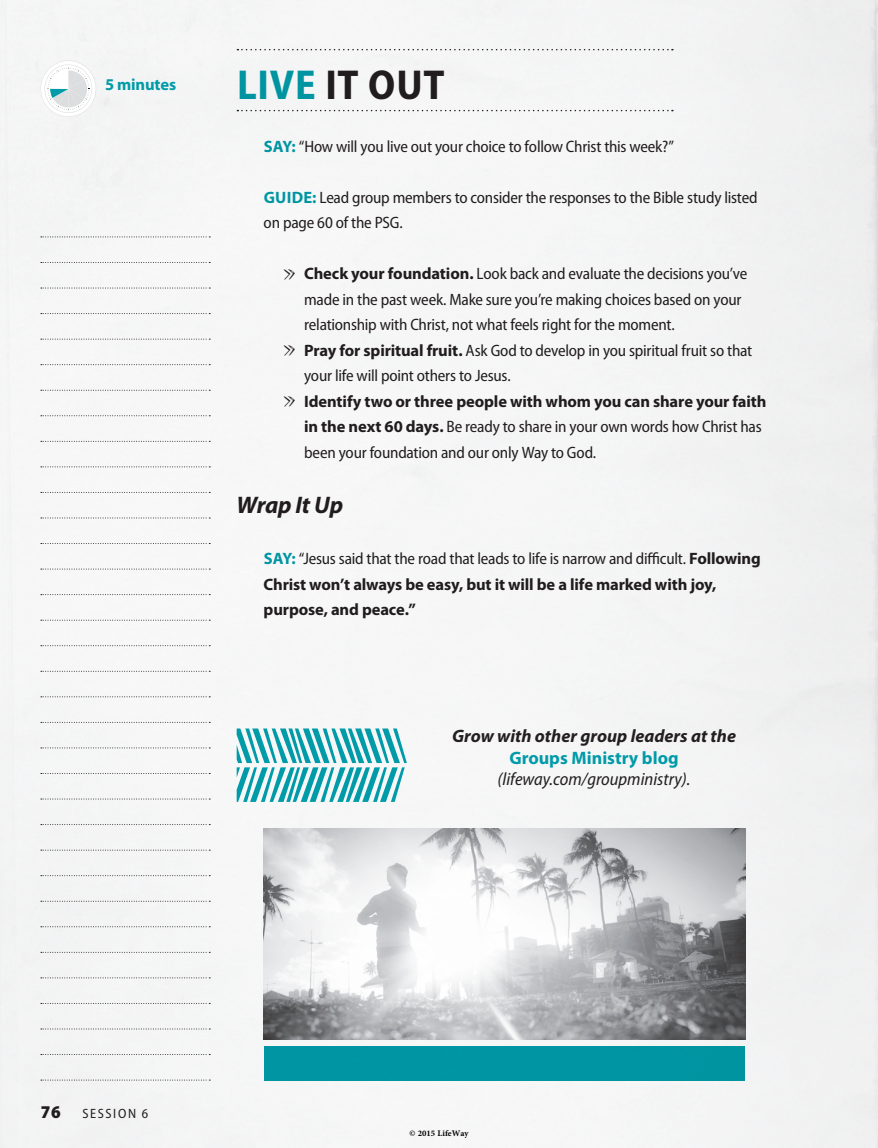
<style>
.page{position:relative;width:878px;height:1148px;background:#f5f5f6}
.page>*{position:absolute;margin:0;border:0;box-sizing:border-box;transform-origin:0 0}
.t1{font:700 semi-condensed 42px "Myriad Pro";letter-spacing:.02em;color:#231f20}
.t2{font:italic 700 24px "Myriad Pro";letter-spacing:-.01em;color:#231f20}
.t3{font:italic 700 18px "Myriad Pro";color:#231f20}
.t4{font:italic semi-condensed 18px "Myriad Pro";color:#231f20}
.t5{font:700 18px "Myriad Pro";color:#009ba8}
.t6{font:900 semi-condensed 18px "Myriad Pro";color:#231f20}
.t7{font:semi-condensed 16.5px/25.5px "Myriad Pro";letter-spacing:-.015em;color:#231f20}
.t8{font:700 16.5px/25.5px "Myriad Pro";letter-spacing:-.01em;color:#231f20}
.t9{font:700 16.5px "Myriad Pro";letter-spacing:-.01em;color:#009ba8}
.t10{font:semi-condensed 13.5px "Myriad Pro";letter-spacing:.12em;color:#231f20}
.t11{font:700 12px "Adobe Arabic";color:#000}
.s1{color:#009ba8}
.s2{font-weight:700;font-stretch:normal;color:#009ba8}
.s3{font-weight:700;font-stretch:normal}
.s4{font-weight:400;font-stretch:semi-condensed}
</style>
<div class="page">
<svg style="left:41px;top:236px;width:169px;height:1px"></svg>
<svg style="left:41px;top:262px;width:169px;height:1px"></svg>
<svg style="left:41px;top:288px;width:169px;height:1px"></svg>
<svg style="left:41px;top:313px;width:169px;height:1px"></svg>
<svg style="left:41px;top:339px;width:169px;height:1px"></svg>
<svg style="left:41px;top:364px;width:169px;height:1px"></svg>
<svg style="left:41px;top:390px;width:169px;height:1px"></svg>
<svg style="left:41px;top:415px;width:169px;height:1px"></svg>
<svg style="left:41px;top:441px;width:169px;height:1px"></svg>
<svg style="left:41px;top:466px;width:169px;height:1px"></svg>
<svg style="left:41px;top:492px;width:169px;height:1px"></svg>
<svg style="left:41px;top:517px;width:169px;height:1px"></svg>
<svg style="left:41px;top:543px;width:169px;height:1px"></svg>
<svg style="left:41px;top:568px;width:169px;height:1px"></svg>
<svg style="left:41px;top:594px;width:169px;height:1px"></svg>
<svg style="left:41px;top:620px;width:169px;height:1px"></svg>
<svg style="left:41px;top:645px;width:169px;height:1px"></svg>
<svg style="left:41px;top:671px;width:169px;height:1px"></svg>
<svg style="left:41px;top:696px;width:169px;height:1px"></svg>
<svg style="left:41px;top:722px;width:169px;height:1px"></svg>
<svg style="left:41px;top:747px;width:169px;height:1px"></svg>
<svg style="left:41px;top:773px;width:169px;height:1px"></svg>
<svg style="left:41px;top:798px;width:169px;height:1px"></svg>
<svg style="left:41px;top:824px;width:169px;height:1px"></svg>
<svg style="left:41px;top:849px;width:169px;height:1px"></svg>
<svg style="left:41px;top:875px;width:169px;height:1px"></svg>
<svg style="left:41px;top:900px;width:169px;height:1px"></svg>
<svg style="left:41px;top:926px;width:169px;height:1px"></svg>
<svg style="left:41px;top:952px;width:169px;height:1px"></svg>
<svg style="left:41px;top:977px;width:169px;height:1px"></svg>
<svg style="left:41px;top:1003px;width:169px;height:1px"></svg>
<svg style="left:41px;top:1028px;width:169px;height:1px"></svg>
<svg style="left:41px;top:1054px;width:169px;height:1px"></svg>
<svg style="left:41px;top:1079px;width:169px;height:1px"></svg>
<svg style="left:236px;top:728px;width:171px;height:74px"></svg>
<img style="left:877px;top:0;width:1px;height:50px">
<svg style="left:237px;top:49px;width:436px;height:1px"></svg>
<svg style="left:237px;top:110px;width:436px;height:1px"></svg>
<svg style="left:41px;top:60px;width:55px;height:57px"></svg>
<img style="left:263px;top:828px;width:482px;height:211px">
<div style="left:264px;top:1045px;width:481px;height:35px;background:#009ba8"></div>
<svg style="left:284px;top:269px;width:11px;height:11px"></svg>
<svg style="left:284px;top:345px;width:11px;height:11px"></svg>
<svg style="left:284px;top:396px;width:11px;height:11px"></svg>
<p class="t9" style="left:105px;top:76px;width:73px">5 minutes</p>
<h1 class="t1" style="left:237px;top:61px;width:209px"><span class="s1">LIVE</span> IT OUT</h1>
<p class="t7" style="left:264px;top:134px;width:411px"><span class="s2">SAY:</span> “How will you live out your choice to follow Christ this week?”</p>
<p class="t7" style="left:263px;top:185px;width:495px"><span class="s2">GUIDE:</span> Lead group members to consider the responses to the Bible study listed on page 60 of the PSG.</p>
<p class="t7" style="left:304px;top:261px;width:449px"><span class="s3">Check your foundation.</span> Look back and evaluate the decisions you’ve made in the past week. Make sure you’re making choices based on your relationship with Christ, not what feels right for the moment.<br><span class="s3">Pray for spiritual fruit.</span> Ask God to develop in you spiritual fruit so that your life will point others to Jesus.</p>
<p class="t7" style="left:304px;top:389px;width:464px"><span class="s3">Identify two or three people with whom you can share your faith in the next 60 days.</span> Be ready to share in your own words how Christ has been your foundation and our only Way to God.</p>
<h2 class="t2" style="left:237px;top:492px;width:108px">Wrap It Up</h2>
<p class="t8" style="left:263px;top:546px;width:498px"><span class="s1">SAY:</span> <span class="s4">“Jesus said that the road that leads to life is narrow and difficult.</span> Following<br>Christ won’t always be easy, but it will be a life marked with joy, purpose, and peace.”</p>
<p class="t6" style="left:40px;top:1102px;width:22px">76</p>
<p class="t10" style="left:82px;top:1106px;width:67px">SESSION 6</p>
<p class="t3" style="left:452px;top:726px;width:285px">Grow with other group leaders at the</p>
<p class="t5" style="left:509px;top:747px;width:171px">Groups Ministry blog</p>
<p class="t4" style="left:497px;top:769px;width:194px">(lifeway.com/groupministry).</p>
<p class="t11" style="left:409px;top:1124px;width:61px">© 2015 LifeWay</p>
</div>
